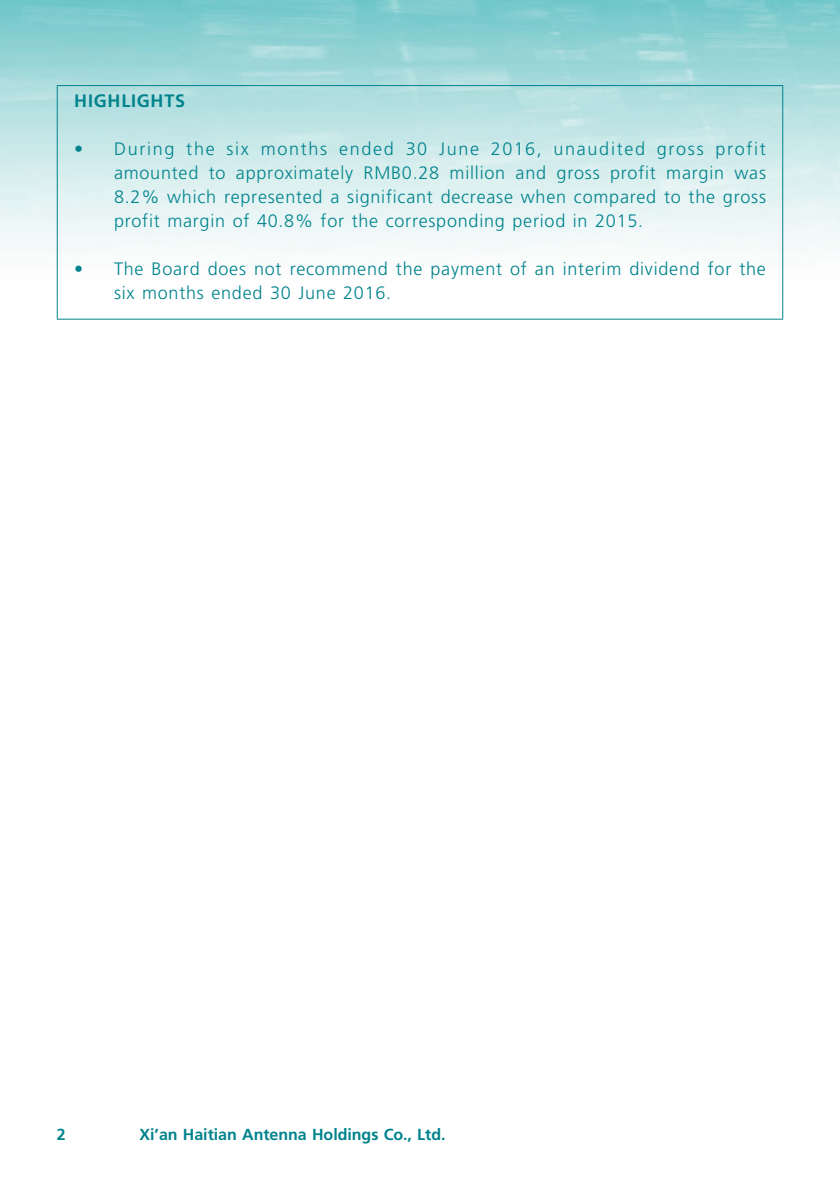
<style>
.page{position:relative;width:840px;height:1191px;background:#fff}
.page>*{position:absolute;margin:0;border:0;box-sizing:border-box;transform-origin:0 0}
.t1{font:300 18px/24px "Frutiger LT Std";letter-spacing:.04em;color:#00838d;text-align:justify}
.t2{font:700 18px "Frutiger LT Std";letter-spacing:.04em;color:#00838d}
.t3{font:700 16px "Frutiger LT Std";letter-spacing:-.005em;color:#00838d}
</style>
<div class="page">
<img style="left:0;top:0;width:839px;height:320px">
<hr style="left:57px;top:85px;width:725px;height:1px;background:#00838d">
<hr style="left:57px;top:86px;width:1px;height:233px;background:#00838d">
<hr style="left:781px;top:86px;width:1px;height:233px;background:#00838d">
<hr style="left:57px;top:319px;width:725px;height:1px;background:#00838d">
<p class="t2" style="left:74px;top:90px;width:112px">HIGHLIGHTS</p>
<p class="t1" style="left:114px;top:137px;width:653px;text-indent:-40px">• During the six months ended 30 June 2016, unaudited gross profit amounted to approximately RMB0.28 million and gross profit margin was 8.2% which represented a significant decrease when compared to the gross profit margin of 40.8% for the corresponding period in 2015.</p>
<p class="t1" style="left:114px;top:257px;width:653px;text-indent:-40px">• The Board does not recommend the payment of an interim dividend for the six months ended 30 June 2016.</p>
<p class="t3" style="left:57px;top:1124px;width:10px">2</p>
<p class="t3" style="left:139px;top:1124px;width:307px">Xi’an Haitian Antenna Holdings Co., Ltd.</p>
</div>
